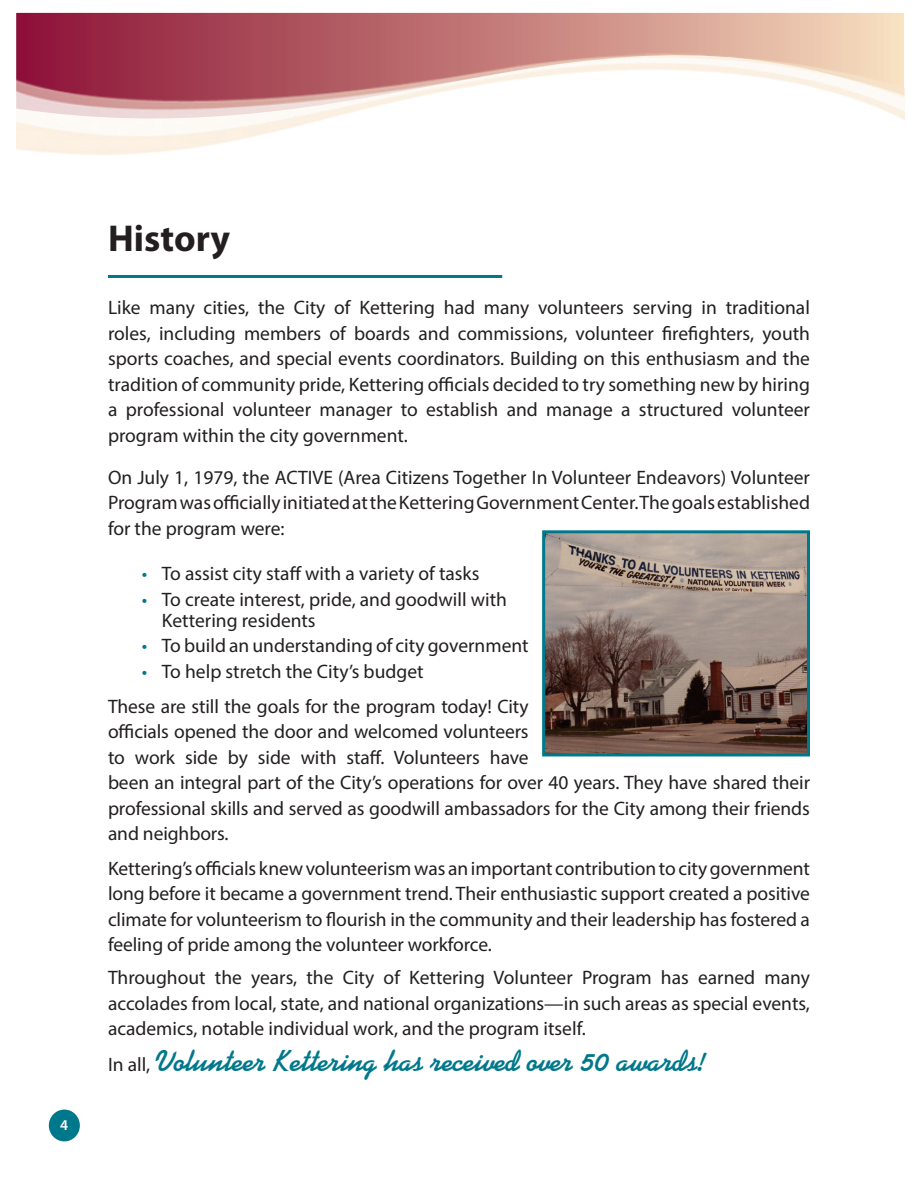
<style>
.page{position:relative;width:918px;height:1188px;background:#fff}
.page>*{position:absolute;margin:0;border:0;box-sizing:border-box;transform-origin:0 0}
.Paragraph_Style_1{font:700 37.5px "Myriad Pro";color:#231f20}
.Paragraph_Style_3{font:700 30px "Kaufmann BT";color:#00788b}
.t1{font:19.5px/25.5px "Myriad Pro";letter-spacing:-.005em;color:#231f20;text-align:justify}
.t2{font:600 15px "Myriad Pro";color:#fff}
.s1{color:#00788b}
.s2{font-family:"Myriad Pro";font-weight:400;font-size:19.5px;color:#231f20}
</style>
<div class="page">
<div style="left:49px;top:1110px;width:31px;height:31px;background:#00788b;border-radius:50%"></div>
<hr style="left:108px;top:275px;width:394px;height:3px;background:#00788b">
<svg style="left:16px;top:13px;width:888px;height:34px;background:#c07577"></svg>
<img style="left:16px;top:47px;width:888px;height:108px">
<img style="left:546px;top:534px;width:260px;height:218px">
<div style="left:542px;top:530px;width:268px;height:226px;border:3px solid #00788b"></div>
<p class="t2" style="left:60px;top:1116px;width:10px">4</p>
<p class="Paragraph_Style_1" style="left:108px;top:214px;width:124px">History</p>
<p class="t1" style="left:108px;top:295px;width:704px">Like many cities, the City of Kettering had many volunteers serving in traditional roles, including members of boards and commissions, volunteer firefighters, youth sports coaches, and special events coordinators. Building on this enthusiasm and the tradition of community pride, Kettering officials decided to try something new by hiring a professional volunteer manager to establish and manage a structured volunteer program within the city government.</p>
<p class="t1" style="left:108px;top:464px;width:704px">On July 1, 1979, the ACTIVE (Area Citizens Together In Volunteer Endeavors) Volunteer Program was officially initiated at the Kettering Government Center. The goals established for the program were:</p>
<p class="t1" style="left:142px;top:561px;width:339px"><span class="s1">•</span> To assist city staff with a variety of tasks</p>
<p class="t1" style="left:162px;top:588px;width:346px;line-height:21px;text-indent:-20px"><span class="s1">•</span> To create interest, pride, and goodwill with<br>Kettering residents</p>
<p class="t1" style="left:142px;top:633px;width:388px"><span class="s1">•</span> To build an understanding of city government</p>
<p class="t1" style="left:142px;top:658px;width:283px"><span class="s1">•</span> To help stretch the City’s budget</p>
<p class="t1" style="left:108px;top:693px;width:704px;text-align:left">These are still the goals for the program today! City<br>officials opened the door and welcomed volunteers<br>to work side by side with staff. Volunteers have<br>been an integral part of the City’s operations for over 40 years. They have shared their professional skills and served as goodwill ambassadors for the City among their friends and neighbors.</p>
<p class="t1" style="left:108px;top:855px;width:704px">Kettering’s officials knew volunteerism was an important contribution to city government long before it became a government trend. Their enthusiastic support created a positive climate for volunteerism to flourish in the community and their leadership has fostered a feeling of pride among the volunteer workforce.</p>
<p class="t1" style="left:108px;top:965px;width:704px">Throughout the years, the City of Kettering Volunteer Program has earned many accolades from local, state, and national organizations—in such areas as special events, academics, notable individual work, and the program itself.</p>
<p class="Paragraph_Style_3" style="left:108px;top:1043px;width:600px"><span class="s2">In all,</span> Volunteer Kettering has received over 50 awards!</p>
</div>
